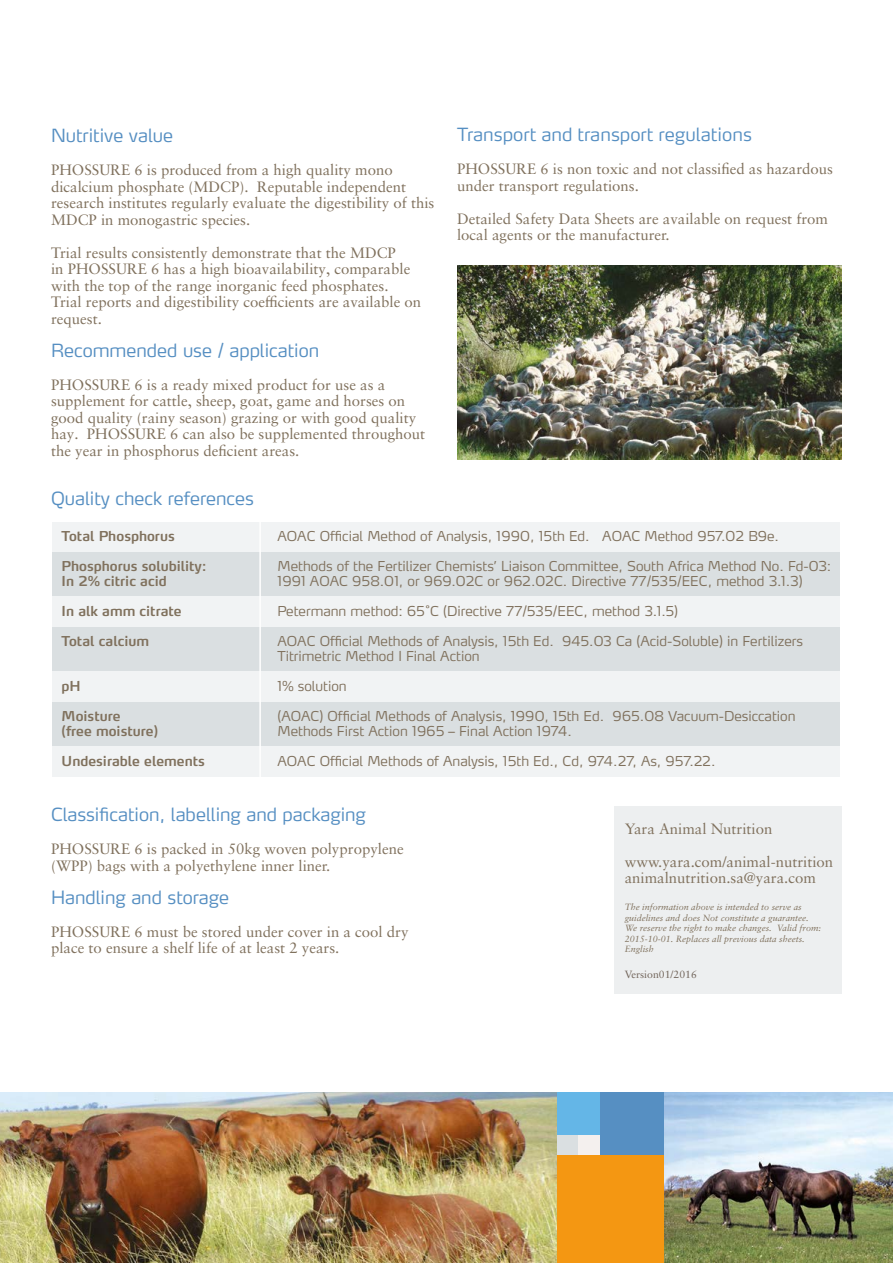
<style>
.page{position:relative;width:893px;height:1263px;background:#fff}
.page>*{position:absolute;margin:0;border:0;box-sizing:border-box;transform-origin:0 0}
.t1{font:300 18px "Yara Max LF";color:#568fc2}
.t2{font:300 18px "Max Pro";color:#568fc2}
.t3{font:300 18px "Max LF";color:#568fc2}
.t4{font:15px/16.5px "Sabon LT Pro";color:#80715d}
.t5{font:300 13.5px/15px "Yara Max LF";color:#80715d}
.t6{font:600 13.5px/15px "Yara Max LF";color:#80715d}
.t7{font:10.5px "Sabon LT Pro";color:#706359}
.t8{font:italic 9px/10.5px "Sabon LT Pro";color:#80715d}
</style>
<div class="page">
<div style="left:53px;top:522px;width:787px;height:30px;background:#f1f3f4"></div>
<div style="left:53px;top:596px;width:787px;height:30px;background:#f1f3f4"></div>
<div style="left:53px;top:671px;width:787px;height:31px;background:#f1f3f4"></div>
<div style="left:53px;top:746px;width:787px;height:30px;background:#f1f3f4"></div>
<div style="left:53px;top:552px;width:787px;height:44px;background:#dadfe1"></div>
<div style="left:53px;top:628px;width:787px;height:43px;background:#dadfe1"></div>
<div style="left:53px;top:702px;width:787px;height:44px;background:#dadfe1"></div>
<hr style="left:259px;top:513px;width:2px;height:273px;background:#fff">
<img style="left:457px;top:266px;width:385px;height:193px">
<img style="left:0;top:1092px;width:558px;height:171px">
<img style="left:664px;top:1092px;width:229px;height:171px">
<div style="left:558px;top:1135px;width:21px;height:21px;background:#dadfe1"></div>
<div style="left:579px;top:1135px;width:21px;height:21px;background:#f4f0ee"></div>
<div style="left:558px;top:1092px;width:42px;height:43px;background:#64b6e7"></div>
<div style="left:600px;top:1092px;width:64px;height:64px;background:#568fc2"></div>
<div style="left:558px;top:1156px;width:106px;height:107px;background:#f49712"></div>
<div style="left:615px;top:806px;width:227px;height:188px;background:#edeff0"></div>
<p class="t1" style="left:51px;top:124px;width:124px">Nutritive value</p>
<p class="t4" style="left:51px;top:161px;width:385px">PHOSSURE 6 is produced from a high quality mono dicalcium phosphate (MDCP). Reputable independent research institutes regularly evaluate the digestibility of this MDCP in monogastric species.</p>
<p class="t4" style="left:51px;top:244px;width:372px">Trial results consistently demonstrate that the MDCP<br>in PHOSSURE 6 has a high bioavailability, comparable with the top of the range inorganic feed phosphates.<br>Trial reports and digestibility coefficients are available on request.</p>
<p class="t1" style="left:51px;top:339px;width:269px">Recommended use / application</p>
<p class="t4" style="left:51px;top:376px;width:376px">PHOSSURE 6 is a ready mixed product for use as a supplement for cattle, sheep, goat, game and horses on good quality (rainy season) grazing or with good quality hay. PHOSSURE 6 can also be supplemented throughout the year in phosphorus deficient areas.</p>
<p class="t3" style="left:51px;top:487px;width:204px">Quality check references</p>
<p class="t2" style="left:457px;top:120px;width:296px">Transport and transport regulations</p>
<p class="t4" style="left:457px;top:160px;width:377px">PHOSSURE 6 is non toxic and not classified as hazardous under transport regulations.</p>
<p class="t4" style="left:457px;top:210px;width:372px">Detailed Safety Data Sheets are available on request from local agents or the manufacturer.</p>
<p class="t6" style="left:62px;top:528px;width:115px">Total Phosphorus</p>
<p class="t6" style="left:62px;top:558px;width:147px">Phosphorus solubility:<br>In 2% citric acid</p>
<p class="t6" style="left:62px;top:603px;width:122px">In alk amm citrate</p>
<p class="t6" style="left:62px;top:633px;width:89px">Total calcium</p>
<p class="t6" style="left:62px;top:678px;width:21px">pH</p>
<p class="t6" style="left:62px;top:708px;width:98px">Moisture<br>(free moisture)</p>
<p class="t6" style="left:62px;top:753px;width:145px">Undesirable elements</p>
<p class="t5" style="left:277px;top:528px;width:503px">AOAC Official Method of Analysis, 1990, 15th Ed. AOAC Method 957.02 B9e.</p>
<p class="t5" style="left:277px;top:558px;width:555px">Methods of the Fertilizer Chemists’ Liaison Committee, South Africa Method No. Fd-03:<br>1991 AOAC 958.01, or 969.02C or 962.02C. Directive 77/535/EEC, method 3.1.3)</p>
<p class="t5" style="left:277px;top:603px;width:402px">Petermann method: 65˚C (Directive 77/535/EEC, method 3.1.5)</p>
<p class="t5" style="left:277px;top:633px;width:527px">AOAC Official Methods of Analysis, 15th Ed. 945.03 Ca (Acid-Soluble) in Fertilizers<br>Titrimetric Method I Final Action</p>
<p class="t5" style="left:277px;top:678px;width:71px">1% solution</p>
<p class="t5" style="left:277px;top:708px;width:520px">(AOAC) Official Methods of Analysis, 1990, 15th Ed. 965.08 Vacuum-Desiccation<br>Methods First Action 1965 – Final Action 1974.</p>
<p class="t5" style="left:277px;top:753px;width:439px">AOAC Official Methods of Analysis, 15th Ed., Cd, 974.27, As, 957.22.</p>
<p class="t1" style="left:51px;top:803px;width:316px">Classification, labelling and packaging</p>
<p class="t4" style="left:51px;top:840px;width:354px">PHOSSURE 6 is packed in 50kg woven polypropylene (WPP) bags with a polyethylene inner liner.</p>
<p class="t1" style="left:51px;top:886px;width:180px">Handling and storage</p>
<p class="t4" style="left:51px;top:923px;width:359px">PHOSSURE 6 must be stored under cover in a cool dry place to ensure a shelf life of at least 2 years.</p>
<p class="t4" style="left:625px;top:820px;width:149px">Yara Animal Nutrition</p>
<p class="t4" style="left:625px;top:853px;width:210px">www.yara.com/animal-nutrition animalnutrition.sa@yara.com</p>
<p class="t8" style="left:625px;top:902px;width:198px">The information above is intended to serve as guidelines and does Not constitute a guarantee.<br>We reserve the right to make changes. Valid from:<br>2015-10-01. Replaces all previous data sheets.<br>English</p>
<p class="t7" style="left:625px;top:968px;width:74px">Version01/2016</p>
</div>
